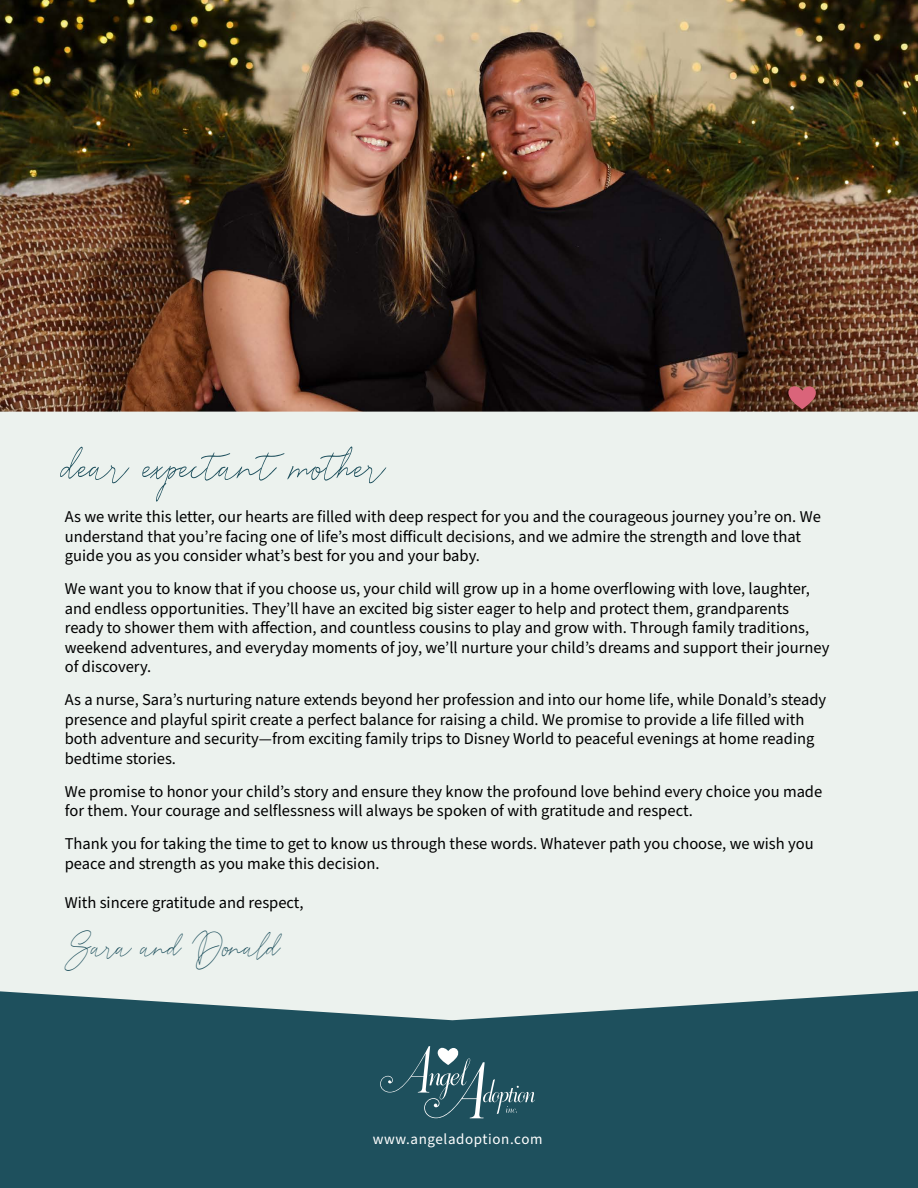
<style>
.page{position:relative;width:918px;height:1188px;background:#fff}
.page>*{position:absolute;margin:0;border:0;box-sizing:border-box;transform-origin:0 0}
.t1{font:54px "Reman";color:#1e505d}
.t2{font:37.5px "Reman";color:#1e505d}
.t3{font:16.5px/19.5px "Source Sans Pro";color:#000}
.t4{font:15px "Source Sans Pro";letter-spacing:.04em;color:#fff}
</style>
<div class="page">
<img style="left:0;top:0;width:918px;height:412px">
<div style="left:0;top:979px;width:918px;height:209px;background:#1e505d"></div>
<div style="left:0;top:412px;width:918px;height:608px;background:#ecf2ee"></div>
<svg style="left:786px;top:386px;width:32px;height:23px"></svg>
<svg style="left:380px;top:1046px;width:155px;height:72px"></svg>
<h1 class="t1" style="left:63px;top:433px;width:323px">dear expectant mother</h1>
<p class="t3" style="left:65px;top:508px;width:758px">As we write this letter, our hearts are filled with deep respect for you and the courageous journey you’re on. We understand that you’re facing one of life’s most difficult decisions, and we admire the strength and love that guide you as you consider what’s best for you and your baby.</p>
<p class="t3" style="left:65px;top:580px;width:766px">We want you to know that if you choose us, your child will grow up in a home overflowing with love, laughter, and endless opportunities. They’ll have an excited big sister eager to help and protect them, grandparents ready to shower them with affection, and countless cousins to play and grow with. Through family traditions, weekend adventures, and everyday moments of joy, we’ll nurture your child’s dreams and support their journey of discovery.</p>
<p class="t3" style="left:65px;top:691px;width:763px">As a nurse, Sara’s nurturing nature extends beyond her profession and into our home life, while Donald’s steady presence and playful spirit create a perfect balance for raising a child. We promise to provide a life filled with both adventure and security—from exciting family trips to Disney World to peaceful evenings at home reading bedtime stories.</p>
<p class="t3" style="left:65px;top:782px;width:759px">We promise to honor your child’s story and ensure they know the profound love behind every choice you made for them. Your courage and selflessness will always be spoken of with gratitude and respect.</p>
<p class="t3" style="left:65px;top:835px;width:750px">Thank you for taking the time to get to know us through these words. Whatever path you choose, we wish you peace and strength as you make this decision.</p>
<p class="t3" style="left:65px;top:893px;width:240px">With sincere gratitude and respect,</p>
<h2 class="t2" style="left:65px;top:924px;width:216px">Sara and Donald</h2>
<p class="t4" style="left:373px;top:1129px;width:171px">www.angeladoption.com</p>
</div>
